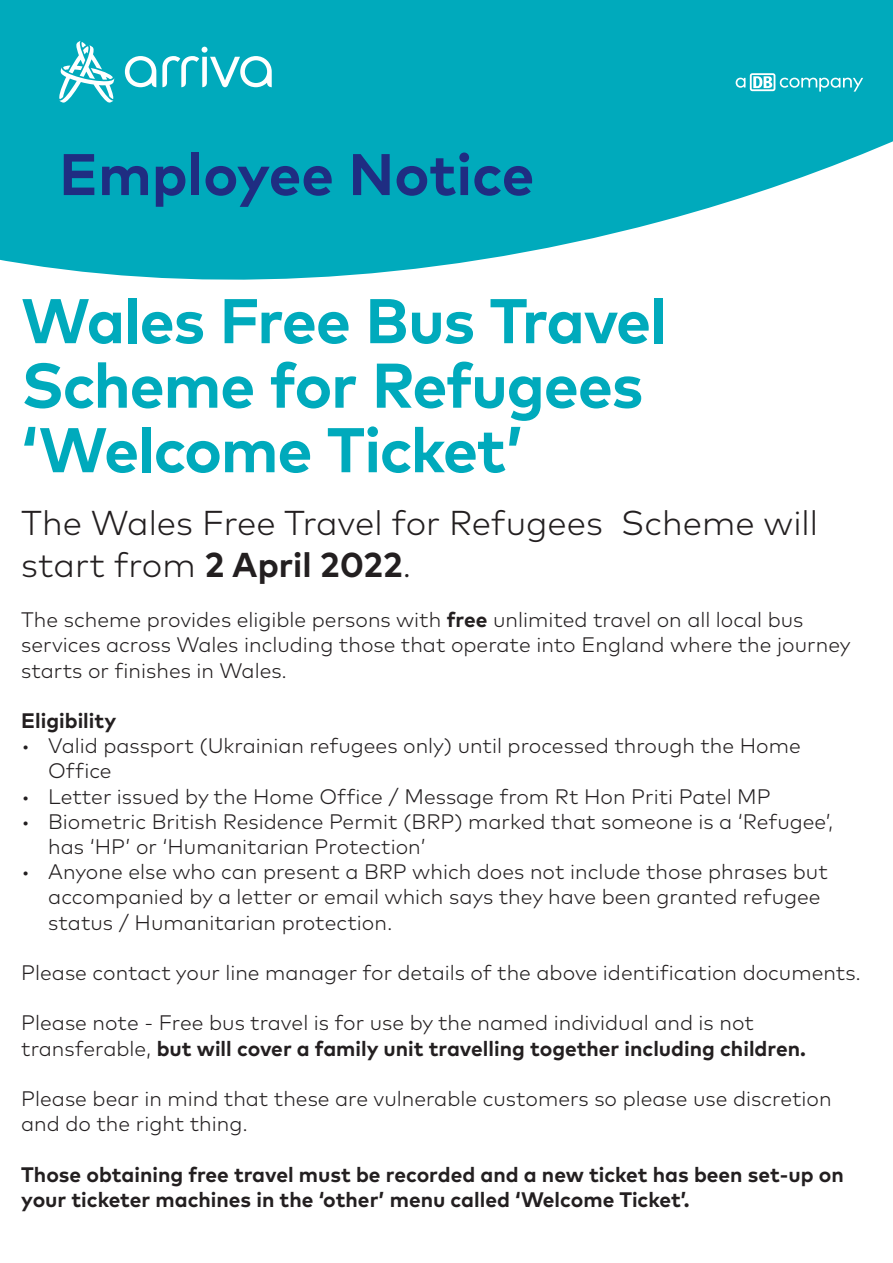
<style>
.page{position:relative;width:893px;height:1263px;background:#fff}
.page>*{position:absolute;margin:0;border:0;box-sizing:border-box;transform-origin:0 0}
.t1{font:700 63px/64.5px "Mark Pro";letter-spacing:-.02em;color:#00aabc}
.t2{font:700 58.5px "Mark Pro";color:#1f2d82}
.t3{font:300 34.5px/41.4px "Mark Pro";color:#231f20}
.t4{font:300 21px/25.2px "Mark Pro";color:#231f20}
.t5{font:700 21px/25.2px "Mark Pro";color:#231f20}
.s1{font-weight:700}
</style>
<div class="page">
<svg style="left:0;top:0;width:893px;height:280px;background:#22b5c5"></svg>
<svg style="left:125px;top:56px;width:31px;height:31px"></svg>
<svg style="left:162px;top:47px;width:110px;height:40px"></svg>
<svg style="left:59px;top:41px;width:55px;height:62px"></svg>
<svg style="left:736px;top:73px;width:127px;height:19px;background:#46c1ce"></svg>
<h2 class="t2" style="left:59px;top:130px;width:477px">Employee Notice</h2>
<h1 class="t1" style="left:21px;top:283px;width:647px">Wales Free Bus Travel<br>Scheme for Refugees ‘Welcome Ticket’</h1>
<h3 class="t3" style="left:21px;top:500px;width:798px">The Wales Free Travel for Refugees Scheme will start from <span class="s1">2 April 2022</span>.</h3>
<p class="t4" style="left:21px;top:606px;width:831px">The scheme provides eligible persons with <span class="s1">free</span> unlimited travel on all local bus services across Wales including those that operate into England where the journey starts or finishes in Wales.</p>
<p class="t5" style="left:21px;top:706px;width:97px">Eligibility</p>
<p class="t4" style="left:48px;top:732px;width:754px;text-indent:-27px">• Valid passport (Ukrainian refugees only) until processed through the Home<br>Office</p>
<p class="t4" style="left:21px;top:782px;width:751px">• Letter issued by the Home Office / Message from Rt Hon Priti Patel MP</p>
<p class="t4" style="left:48px;top:807px;width:787px;text-indent:-27px">• Biometric British Residence Permit (BRP) marked that someone is a ‘Refugee’, has ‘HP’ or ‘Humanitarian Protection’</p>
<p class="t4" style="left:48px;top:858px;width:781px;text-indent:-27px">• Anyone else who can present a BRP which does not include those phrases but accompanied by a letter or email which says they have been granted refugee status / Humanitarian protection.</p>
<p class="t4" style="left:21px;top:958px;width:841px">Please contact your line manager for details of the above identification documents.</p>
<p class="t4" style="left:21px;top:1009px;width:786px">Please note - Free bus travel is for use by the named individual and is not transferable, <span class="s1">but will cover a family unit travelling together including children.</span></p>
<p class="t4" style="left:21px;top:1084px;width:812px">Please bear in mind that these are vulnerable customers so please use discretion and do the right thing.</p>
<p class="t5" style="left:21px;top:1160px;width:824px">Those obtaining free travel must be recorded and a new ticket has been set-up on your ticketer machines in the ‘other’ menu called ‘Welcome Ticket’.</p>
</div>
